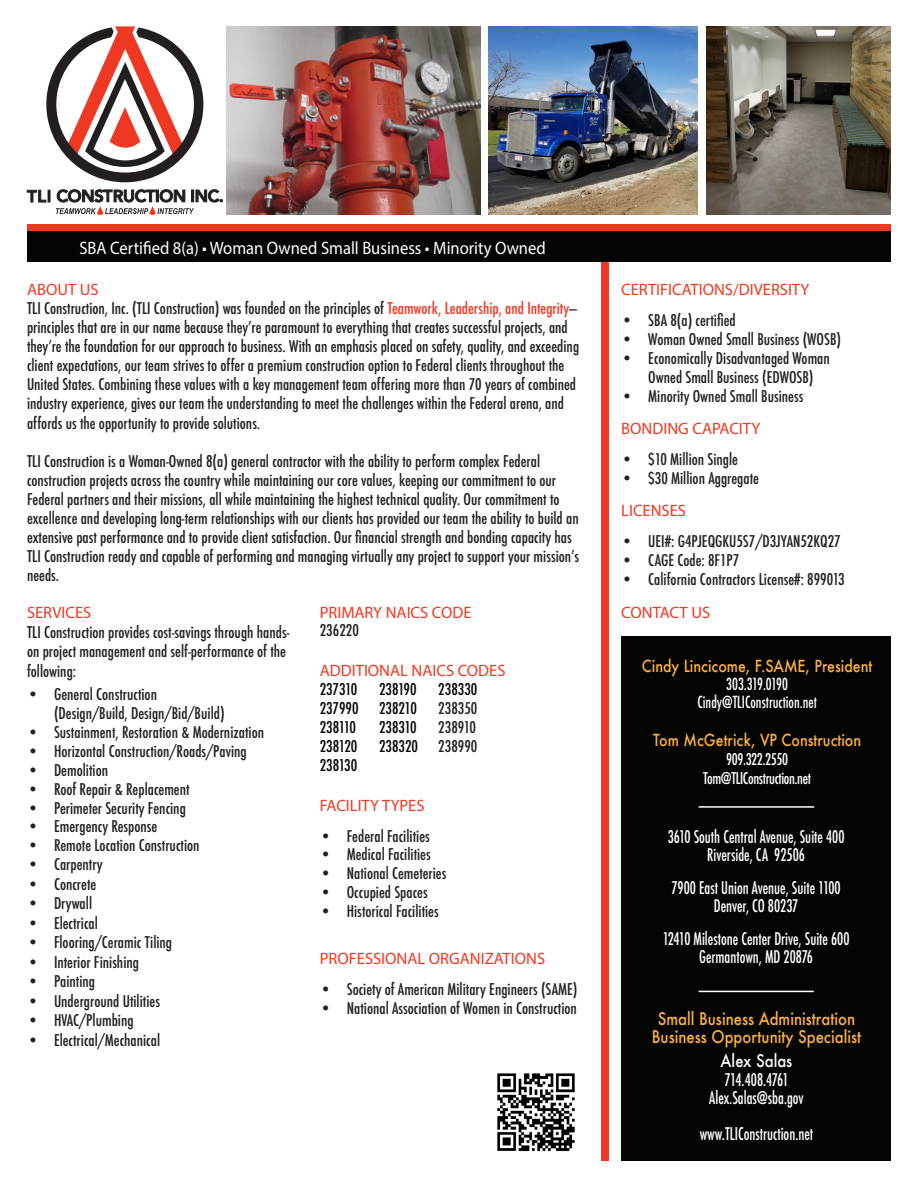
<style>
.page{position:relative;width:918px;height:1188px;background:#fff}
.page>*{position:absolute;margin:0;border:0;box-sizing:border-box;transform-origin:0 0}
.t1{font:18px "Myriad Pro";color:#fff;scale:.92 1}
.Contact_Phone{font:500 condensed 16.95px "Futura";color:#fff;scale:.87 1}
.Contact_Names_and_Ti{font:500 16.95px "Futura";color:#fbb03f;scale:.87 1}
.Contact_Phone-2{font:500 condensed 16.95px "Futura";letter-spacing:-.03em;color:#fff;scale:.87 1}
.Contact_Names_and_Ti-2{font:500 16.95px "Futura";color:#fff;scale:.87 1}
.t2{font:16.5px "Myriad Pro";color:#ef3822}
.Contact_Names_and_Ti-3{font:500 16.2px "Futura";color:#fbb03f;scale:.87 1}
.Contact_Phone-3{font:500 condensed 16.2px "Futura";color:#fff;scale:.87 1}
.Contact_Phone-4{font:500 condensed 16.2px "Futura";letter-spacing:-.04em;color:#fff;scale:.87 1}
.t3{font:500 condensed 15.75px/18.9px "Futura";color:#231f20}
.t4{font:500 condensed 15.75px/18.9px "Futura";color:#040503}
.t5{font:500 condensed 15.75px "Futura";letter-spacing:-.025em;color:#fff;scale:.92 1}
.s1{color:#ef3822}
.s2{color:#040503}
</style>
<div class="page">
<div style="left:621px;top:636px;width:270px;height:525px;background:#040503"></div>
<hr style="left:699px;top:806px;width:115px;height:2px;background:#fff">
<div style="left:601px;top:252px;width:8px;height:909px;background:#ef3822"></div>
<div style="left:27px;top:225px;width:864px;height:7px;background:#ef3822"></div>
<div style="left:27px;top:231px;width:864px;height:30px;background:#040503"></div>
<svg style="left:46px;top:26px;width:157px;height:156px"></svg>
<svg style="left:27px;top:189px;width:23px;height:14px"></svg>
<svg style="left:56px;top:189px;width:167px;height:26px"></svg>
<hr style="left:699px;top:991px;width:115px;height:1px;background:#fff">
<img style="left:706px;top:26px;width:185px;height:189px">
<img style="left:227px;top:26px;width:253px;height:189px">
<img style="left:488px;top:26px;width:209px;height:189px">
<img style="left:497px;top:1073px;width:78px;height:79px">
<p class="t1" style="left:79px;top:236px;width:508px">SBA Certified 8(a) • Woman Owned Small Business • Minority Owned</p>
<p class="t2" style="left:27px;top:280px;width:73px">ABOUT US</p>
<p class="t3" style="left:27px;top:299px;width:554px">TLI Construction, Inc. (TLI Construction) was founded on the principles of <span class="s1">Teamwork, Leadership, and Integrity</span>— principles that are in our name because they’re paramount to everything that creates successful projects, and they’re the foundation for our approach to business. With an emphasis placed on safety, quality, and exceeding client expectations, our team strives to offer a premium construction option to Federal clients throughout the United States. Combining these values with a key management team offering more than 70 years of combined industry experience, gives our team the understanding to meet the challenges within the Federal arena, and affords us the opportunity to provide solutions.</p>
<p class="t3" style="left:27px;top:452px;width:554px">TLI Construction is a Woman-Owned 8(a) general contractor with the ability to perform complex Federal construction projects across the country while maintaining our core values, keeping our commitment to our Federal partners and their missions, all while maintaining the highest technical quality. Our commitment to excellence and developing long-term relationships with our clients has provided our team the ability to build an extensive past performance and to provide client satisfaction. Our financial strength and bonding capacity has TLI Construction ready and capable of performing and managing virtually any project to support your mission’s needs.</p>
<p class="t2" style="left:27px;top:602px;width:66px">SERVICES</p>
<p class="t3" style="left:27px;top:622px;width:264px;line-height:19.5px">TLI Construction provides cost-savings through hands&shy;on project management and self-performance of the following:</p>
<p class="t3" style="left:54px;top:685px;width:172px;text-indent:-27px">• General Construction (Design/Build, Design/Bid/Build)</p>
<p class="t3" style="left:27px;top:723px;width:239px">• Sustainment, Restoration &amp; Modernization</p>
<p class="t3" style="left:27px;top:742px;width:221px">• Horizontal Construction/Roads/Paving</p>
<p class="t3" style="left:27px;top:761px;width:83px">• Demolition</p>
<p class="t3" style="left:27px;top:779px;width:164px">• Roof Repair &amp; Replacement</p>
<p class="t3" style="left:27px;top:798px;width:160px">• Perimeter Security Fencing</p>
<p class="t3" style="left:27px;top:817px;width:132px">• Emergency Response</p>
<p class="t3" style="left:27px;top:836px;width:174px">• Remote Location Construction</p>
<p class="t3" style="left:27px;top:855px;width:77px">• Carpentry</p>
<p class="t3" style="left:27px;top:875px;width:71px">• Concrete</p>
<p class="t3" style="left:27px;top:894px;width:67px">• Drywall</p>
<p class="t3" style="left:27px;top:914px;width:72px">• Electrical</p>
<p class="t3" style="left:27px;top:933px;width:147px">• Flooring/Ceramic Tiling</p>
<p class="t3" style="left:27px;top:953px;width:114px">• Interior Finishing</p>
<p class="t3" style="left:27px;top:972px;width:70px">• Painting</p>
<p class="t3" style="left:27px;top:992px;width:134px">• Underground Utilities</p>
<p class="t3" style="left:27px;top:1011px;width:108px">• HVAC/Plumbing</p>
<p class="t3" style="left:27px;top:1031px;width:135px">• Electrical/Mechanical</p>
<p class="t2" style="left:320px;top:602px;width:153px">PRIMARY NAICS CODE</p>
<p class="t3" style="left:320px;top:621px;width:41px">236220</p>
<p class="t2" style="left:320px;top:660px;width:187px">ADDITIONAL NAICS CODES</p>
<p class="t4" style="left:320px;top:680px;width:40px">237310<br>237990<br>238110<br>238120</p>
<p class="t4" style="left:320px;top:756px;width:39px">238130</p>
<p class="t4" style="left:379px;top:680px;width:41px;text-align:justify">238190<br>238210<br>238310<br>238320</p>
<p class="t3" style="left:438px;top:680px;width:41px;text-align:justify"><span class="s2">238330<br></span>238350<br>238910<br>238990</p>
<p class="t2" style="left:320px;top:795px;width:106px">FACILITY TYPES</p>
<p class="t3" style="left:320px;top:826px;width:111px">• Federal Facilities</p>
<p class="t3" style="left:320px;top:845px;width:112px">• Medical Facilities</p>
<p class="t3" style="left:320px;top:864px;width:128px">• National Cemeteries</p>
<p class="t3" style="left:320px;top:883px;width:109px">• Occupied Spaces</p>
<p class="t3" style="left:320px;top:902px;width:120px">• Historical Facilities</p>
<p class="t2" style="left:320px;top:948px;width:227px">PROFESSIONAL ORGANIZATIONS</p>
<p class="t3" style="left:320px;top:979px;width:259px">• Society of American Military Engineers (SAME)</p>
<p class="t3" style="left:320px;top:998px;width:259px">• National Association of Women in Construction</p>
<p class="t2" style="left:621px;top:280px;width:190px">CERTIFICATIONS/DIVERSITY</p>
<p class="t3" style="left:621px;top:311px;width:116px">• SBA 8(a) certified</p>
<p class="t3" style="left:621px;top:330px;width:221px">• Woman Owned Small Business (WOSB)</p>
<p class="t3" style="left:648px;top:349px;width:183px;text-indent:-27px">• Economically Disadvantaged Woman<br>Owned Small Business (EDWOSB)</p>
<p class="t3" style="left:621px;top:387px;width:184px">• Minority Owned Small Business</p>
<p class="t2" style="left:621px;top:418px;width:141px">BONDING CAPACITY</p>
<p class="t3" style="left:621px;top:450px;width:118px">• $10 Million Single</p>
<p class="t3" style="left:621px;top:469px;width:139px">• $30 Million Aggregate</p>
<p class="t2" style="left:621px;top:500px;width:66px">LICENSES</p>
<p class="t3" style="left:621px;top:532px;width:221px">• UEI#: G4PJEQGKU5S7/D3JYAN52KQ27</p>
<p class="t3" style="left:621px;top:551px;width:120px">• CAGE Code: 8F1P7</p>
<p class="t3" style="left:621px;top:570px;width:225px">• California Contractors License#: 899013</p>
<p class="t2" style="left:621px;top:602px;width:91px">CONTACT US</p>
<p class="Contact_Names_and_Ti-3" style="left:642px;top:655px;width:266px">Cindy Lincicome, F.SAME, President</p>
<p class="Contact_Phone-4" style="left:726px;top:674px;width:72px">303.319.0190</p>
<p class="Contact_Phone-3" style="left:697px;top:692px;width:139px">Cindy@TLIConstruction.net</p>
<p class="Contact_Names_and_Ti-3" style="left:653px;top:729px;width:241px">Tom McGetrick, VP Construction</p>
<p class="t5" style="left:726px;top:749px;width:69px">909.322.2550</p>
<p class="t5" style="left:703px;top:768px;width:118px">Tom@TLIConstruction.net</p>
<p class="Contact_Phone" style="left:668px;top:826px;width:205px">3610 South Central Avenue, Suite 400</p>
<p class="Contact_Phone" style="left:707px;top:844px;width:114px">Riverside, CA 92506</p>
<p class="Contact_Phone" style="left:671px;top:877px;width:196px">7900 East Union Avenue, Suite 1100</p>
<p class="Contact_Phone" style="left:714px;top:895px;width:99px">Denver, CO 80237</p>
<p class="Contact_Phone" style="left:663px;top:928px;width:216px">12410 Milestone Center Drive, Suite 600</p>
<p class="Contact_Phone" style="left:699px;top:946px;width:133px">Germantown, MD 20876</p>
<p class="Contact_Names_and_Ti" style="left:658px;top:1007px;width:228px">Small Business Administration</p>
<p class="Contact_Names_and_Ti" style="left:652px;top:1025px;width:242px">Business Opportunity Specialist</p>
<p class="Contact_Names_and_Ti-2" style="left:721px;top:1050px;width:84px">Alex Salas</p>
<p class="Contact_Phone-2" style="left:724px;top:1069px;width:75px">714.408.4761</p>
<p class="Contact_Phone" style="left:709px;top:1087px;width:110px">Alex.Salas@sba.gov</p>
<p class="Contact_Phone" style="left:700px;top:1123px;width:132px">www.TLIConstruction.net</p>
</div>
